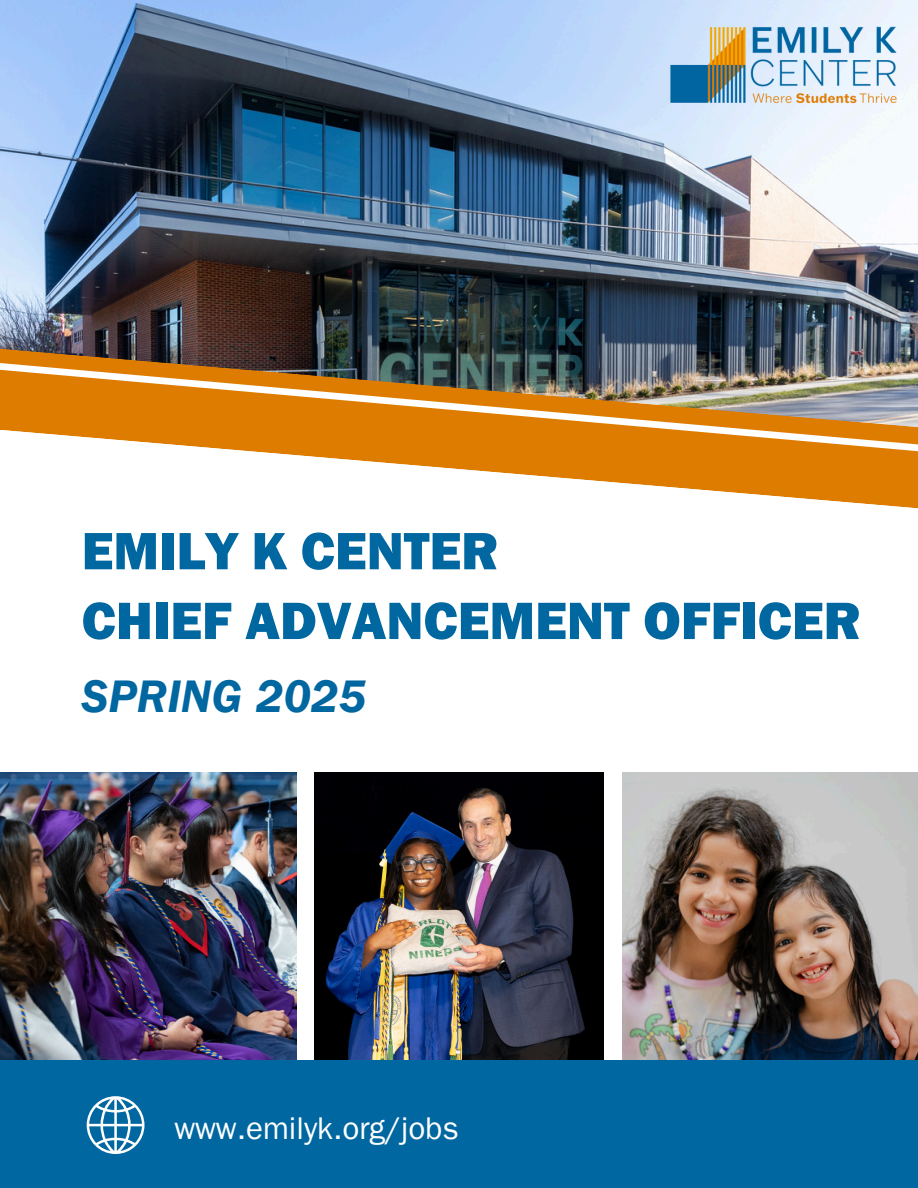
<style>
.page{position:relative;width:918px;height:1188px;background:#fff}
.page>*{position:absolute;margin:0;border:0;box-sizing:border-box;transform-origin:0 0}
.t1{font:800 54.45px/69.8px "Franklin Gothic";color:#0067a0}
.t2{font:46.95px "Franklin Gothic LT Pro Dm It";color:#0067a0}
.t3{font:31.5px "Franklin Gothic LT Pro";color:#fff}
</style>
<div class="page">
<img style="left:0;top:0;width:918px;height:347px">
<svg style="left:0;top:347px;width:918px;height:162px"></svg>
<img style="left:0;top:773px;width:296px;height:288px">
<img style="left:315px;top:773px;width:289px;height:288px">
<img style="left:622px;top:773px;width:296px;height:288px">
<div style="left:0;top:1061px;width:918px;height:127px;background:#0067a0"></div>
<img style="left:665px;top:22px;width:236px;height:86px">
<svg style="left:87px;top:1096px;width:57px;height:58px"></svg>
<img style="left:0;top:357px;width:918px;height:101px">
<p class="t1" style="left:82px;top:515px;width:781px">EMILY K CENTER<br>CHIEF ADVANCEMENT OFFICER</p>
<p class="t2" style="left:82px;top:680px;width:286px">SPRING 2025</p>
<h1 class="t3" style="left:174px;top:1118px;width:286px">www.emilyk.org/jobs</h1>
</div>
